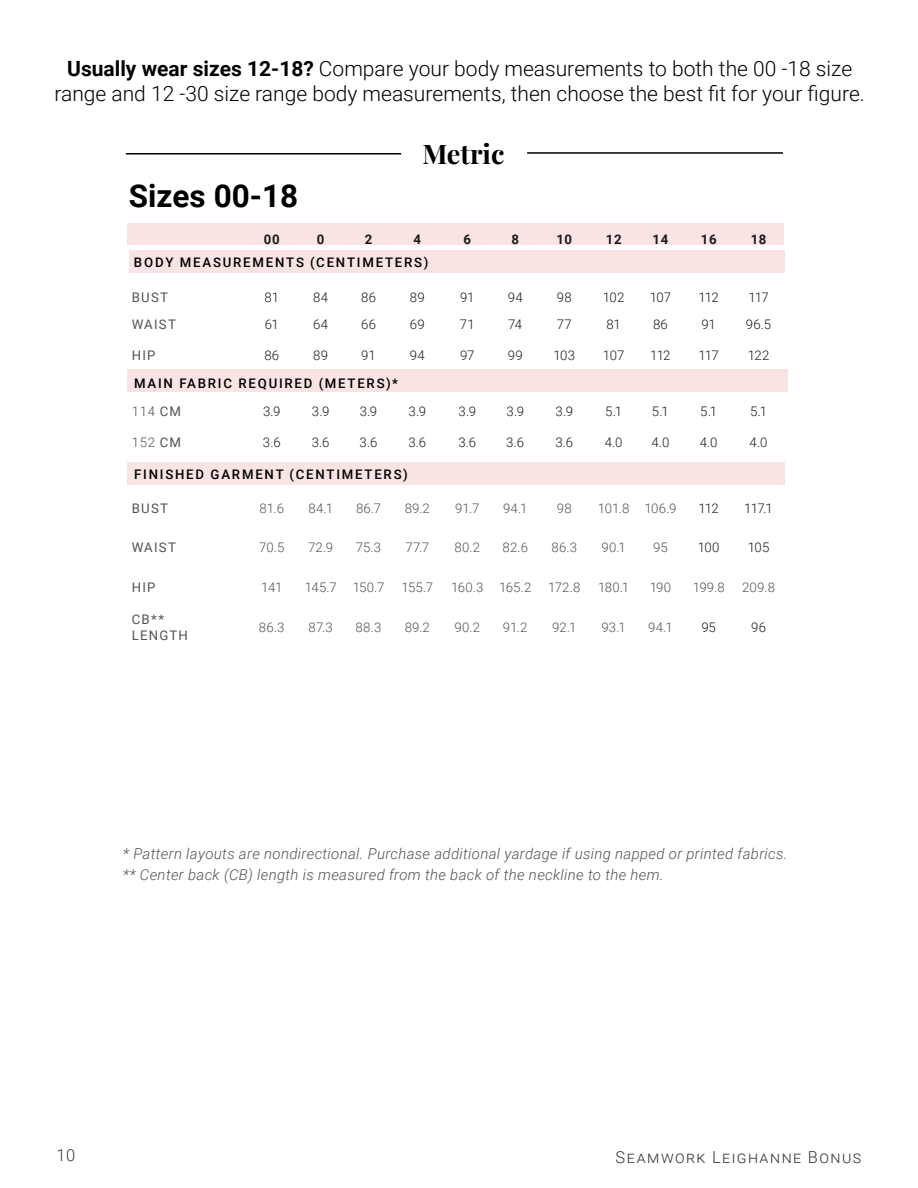
<style>
.page{position:relative;width:918px;height:1188px;background:#fff}
.page>*{position:absolute;margin:0;border:0;box-sizing:border-box;transform-origin:0 0}
.t1{font:700 31.5px "Roboto";color:#000}
.t2{font:700 27px "Playfair Display";color:#000}
.t3{font:300 21px/25.2px "Roboto";color:#000;text-align:center}
.t4{font:300 16.5px "Roboto";letter-spacing:.09em;color:#373a3b}
.t5{font:italic 300 15px "Roboto";letter-spacing:.02em;color:#545352}
.t6{font:300 13.2px "Roboto";letter-spacing:.015em;color:#545352}
.t7{font:300 13.2px "Roboto";color:#1a1a1a}
.t8{font:500 13.2px "Roboto";letter-spacing:.135em;color:#000}
.t9{font:13.2px/15.9px "Roboto";letter-spacing:.095em;color:#545352}
.t10{font:700 13.2px "Roboto";letter-spacing:.05em;color:#1a1a1a}
.s1{font-weight:700}
.s2{font-weight:400}
</style>
<div class="page">
<div style="left:129px;top:250px;width:655px;height:22px;background:#fae4e3"></div>
<div style="left:127px;top:369px;width:660px;height:23px;background:#fae4e3"></div>
<div style="left:127px;top:223px;width:657px;height:21px;background:#fae4e3"></div>
<div style="left:127px;top:462px;width:657px;height:23px;background:#fae4e3"></div>
<hr style="left:126px;top:153px;width:275px;height:2px;background:#000">
<hr style="left:527px;top:152px;width:256px;height:2px;background:#000">
<p class="t3" style="left:54px;top:55px;width:812px"><span class="s1">Usually wear sizes 12-18?</span> Compare your body measurements to both the 00 -18 size range and 12 -30 size range body measurements, then choose the best fit for your figure.</p>
<p class="t1" style="left:129px;top:173px;width:171px">Sizes 00-18</p>
<p class="t2" style="left:422px;top:133px;width:84px">Metric</p>
<p class="t10" style="left:264px;top:230px;width:17px">00</p>
<p class="t10" style="left:317px;top:230px;width:9px">0</p>
<p class="t10" style="left:365px;top:230px;width:9px">2</p>
<p class="t10" style="left:414px;top:230px;width:9px">4</p>
<p class="t10" style="left:464px;top:230px;width:9px">6</p>
<p class="t10" style="left:511px;top:230px;width:9px">8</p>
<p class="t10" style="left:556px;top:230px;width:17px">10</p>
<p class="t10" style="left:606px;top:230px;width:17px">12</p>
<p class="t10" style="left:653px;top:230px;width:17px">14</p>
<p class="t10" style="left:701px;top:230px;width:17px">16</p>
<p class="t10" style="left:751px;top:230px;width:17px">18</p>
<p class="t8" style="left:134px;top:253px;width:296px">BODY MEASUREMENTS (CENTIMETERS)</p>
<p class="t9" style="left:132px;top:288px;width:38px">BUST</p>
<p class="t7" style="left:264px;top:288px;width:16px">81</p>
<p class="t7" style="left:313px;top:288px;width:17px">84</p>
<p class="t7" style="left:361px;top:288px;width:16px">86</p>
<p class="t7" style="left:410px;top:288px;width:16px">89</p>
<p class="t7" style="left:460px;top:288px;width:16px">91</p>
<p class="t7" style="left:508px;top:288px;width:16px">94</p>
<p class="t7" style="left:557px;top:288px;width:16px">98</p>
<p class="t7" style="left:603px;top:288px;width:23px">102</p>
<p class="t7" style="left:650px;top:288px;width:23px">107</p>
<p class="t7" style="left:699px;top:288px;width:22px">112</p>
<p class="t7" style="left:748px;top:288px;width:22px">117</p>
<p class="t9" style="left:132px;top:315px;width:46px">WAIST</p>
<p class="t7" style="left:265px;top:315px;width:16px">61</p>
<p class="t7" style="left:313px;top:315px;width:17px">64</p>
<p class="t7" style="left:361px;top:315px;width:16px">66</p>
<p class="t7" style="left:410px;top:315px;width:16px">69</p>
<p class="t7" style="left:460px;top:315px;width:16px">71</p>
<p class="t7" style="left:508px;top:315px;width:15px">74</p>
<p class="t7" style="left:557px;top:315px;width:17px">77</p>
<p class="t7" style="left:606px;top:315px;width:16px">81</p>
<p class="t7" style="left:653px;top:315px;width:16px">86</p>
<p class="t7" style="left:701px;top:315px;width:16px">91</p>
<p class="t7" style="left:746px;top:315px;width:27px">96.5</p>
<p class="t9" style="left:132px;top:347px;width:25px">HIP</p>
<p class="t7" style="left:264px;top:346px;width:16px">86</p>
<p class="t7" style="left:313px;top:346px;width:16px">89</p>
<p class="t7" style="left:361px;top:346px;width:16px">91</p>
<p class="t7" style="left:410px;top:346px;width:16px">94</p>
<p class="t7" style="left:460px;top:346px;width:16px">97</p>
<p class="t7" style="left:508px;top:346px;width:16px">99</p>
<p class="t7" style="left:553px;top:346px;width:23px">103</p>
<p class="t7" style="left:603px;top:346px;width:23px">107</p>
<p class="t7" style="left:650px;top:346px;width:22px">112</p>
<p class="t7" style="left:698px;top:346px;width:22px">117</p>
<p class="t7" style="left:748px;top:346px;width:23px">122</p>
<p class="t8" style="left:134px;top:375px;width:265px">MAIN FABRIC REQUIRED (METERS)*</p>
<p class="t6" style="left:132px;top:403px;width:51px">114 <span class="s2">CM</span></p>
<p class="t7" style="left:263px;top:403px;width:19px">3.9</p>
<p class="t7" style="left:312px;top:403px;width:19px">3.9</p>
<p class="t7" style="left:360px;top:403px;width:19px">3.9</p>
<p class="t7" style="left:409px;top:403px;width:19px">3.9</p>
<p class="t7" style="left:459px;top:403px;width:19px">3.9</p>
<p class="t7" style="left:507px;top:403px;width:19px">3.9</p>
<p class="t7" style="left:556px;top:403px;width:19px">3.9</p>
<p class="t7" style="left:605px;top:403px;width:18px">5.1</p>
<p class="t7" style="left:652px;top:403px;width:18px">5.1</p>
<p class="t7" style="left:700px;top:403px;width:18px">5.1</p>
<p class="t7" style="left:750px;top:403px;width:18px">5.1</p>
<p class="t6" style="left:132px;top:433px;width:51px">152 <span class="s2">CM</span></p>
<p class="t7" style="left:263px;top:433px;width:19px">3.6</p>
<p class="t7" style="left:312px;top:433px;width:19px">3.6</p>
<p class="t7" style="left:360px;top:433px;width:19px">3.6</p>
<p class="t7" style="left:408px;top:433px;width:19px">3.6</p>
<p class="t7" style="left:458px;top:433px;width:19px">3.6</p>
<p class="t7" style="left:506px;top:433px;width:19px">3.6</p>
<p class="t7" style="left:555px;top:433px;width:19px">3.6</p>
<p class="t7" style="left:605px;top:433px;width:19px">4.0</p>
<p class="t7" style="left:652px;top:433px;width:19px">4.0</p>
<p class="t7" style="left:700px;top:433px;width:19px">4.0</p>
<p class="t7" style="left:750px;top:433px;width:19px">4.0</p>
<p class="t8" style="left:134px;top:465px;width:275px">FINISHED GARMENT (CENTIMETERS)</p>
<p class="t9" style="left:132px;top:499px;width:38px">BUST</p>
<p class="t6" style="left:260px;top:499px;width:26px">81.6</p>
<p class="t6" style="left:308px;top:499px;width:26px">84.1</p>
<p class="t6" style="left:356px;top:499px;width:27px">86.7</p>
<p class="t6" style="left:405px;top:499px;width:27px">89.2</p>
<p class="t6" style="left:455px;top:499px;width:26px">91.7</p>
<p class="t6" style="left:503px;top:499px;width:26px">94.1</p>
<p class="t6" style="left:557px;top:499px;width:16px">98</p>
<p class="t6" style="left:598px;top:499px;width:33px">101.8</p>
<p class="t6" style="left:645px;top:499px;width:33px">106.9</p>
<p class="t7" style="left:699px;top:499px;width:22px">112</p>
<p class="t7" style="left:744px;top:499px;width:30px">117.1</p>
<p class="t9" style="left:132px;top:539px;width:46px">WAIST</p>
<p class="t6" style="left:259px;top:538px;width:27px">70.5</p>
<p class="t6" style="left:308px;top:538px;width:26px">72.9</p>
<p class="t6" style="left:356px;top:538px;width:27px">75.3</p>
<p class="t6" style="left:405px;top:538px;width:25px">77.7</p>
<p class="t6" style="left:455px;top:538px;width:27px">80.2</p>
<p class="t6" style="left:502px;top:538px;width:27px">82.6</p>
<p class="t6" style="left:551px;top:538px;width:27px">86.3</p>
<p class="t6" style="left:601px;top:538px;width:26px">90.1</p>
<p class="t6" style="left:653px;top:538px;width:16px">95</p>
<p class="t7" style="left:698px;top:538px;width:23px">100</p>
<p class="t7" style="left:748px;top:538px;width:23px">105</p>
<p class="t9" style="left:132px;top:579px;width:25px">HIP</p>
<p class="t6" style="left:261px;top:578px;width:23px">141</p>
<p class="t6" style="left:305px;top:578px;width:34px">145.7</p>
<p class="t6" style="left:353px;top:578px;width:33px">150.7</p>
<p class="t6" style="left:402px;top:578px;width:33px">155.7</p>
<p class="t6" style="left:451px;top:578px;width:34px">160.3</p>
<p class="t6" style="left:499px;top:578px;width:34px">165.2</p>
<p class="t6" style="left:548px;top:578px;width:34px">172.8</p>
<p class="t6" style="left:598px;top:578px;width:33px">180.1</p>
<p class="t6" style="left:650px;top:578px;width:23px">190</p>
<p class="t6" style="left:693px;top:578px;width:33px">199.8</p>
<p class="t6" style="left:742px;top:578px;width:34px">209.8</p>
<p class="t9" style="left:132px;top:611px;width:58px">CB**<br>LENGTH</p>
<p class="t6" style="left:259px;top:618px;width:27px">86.3</p>
<p class="t6" style="left:309px;top:618px;width:26px">87.3</p>
<p class="t6" style="left:356px;top:618px;width:27px">88.3</p>
<p class="t6" style="left:405px;top:618px;width:27px">89.2</p>
<p class="t6" style="left:455px;top:618px;width:27px">90.2</p>
<p class="t6" style="left:503px;top:618px;width:26px">91.2</p>
<p class="t6" style="left:552px;top:618px;width:26px">92.1</p>
<p class="t6" style="left:601px;top:618px;width:26px">93.1</p>
<p class="t6" style="left:648px;top:618px;width:26px">94.1</p>
<p class="t7" style="left:701px;top:618px;width:16px">95</p>
<p class="t7" style="left:751px;top:618px;width:16px">96</p>
<p class="t5" style="left:123px;top:843px;width:666px">* Pattern layouts are nondirectional. Purchase additional yardage if using napped or printed fabrics.</p>
<p class="t5" style="left:123px;top:864px;width:542px">** Center back (CB) length is measured from the back of the neckline to the hem.</p>
<p class="t4" style="left:57px;top:1143px;width:20px">10</p>
<p class="t4" style="left:615px;top:1146px;width:248px">Seamwork Leighanne Bonus</p>
</div>
